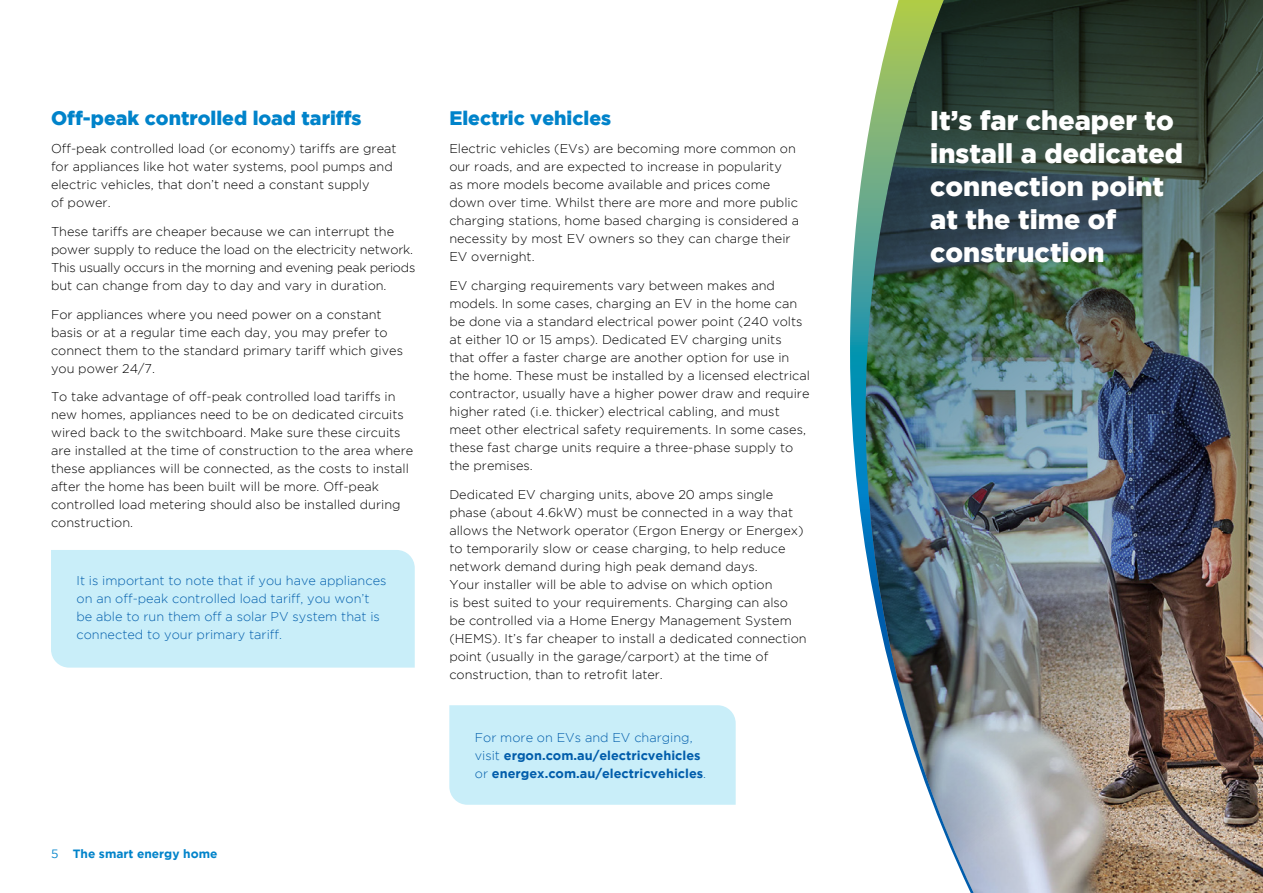
<style>
.page{position:relative;width:1263px;height:893px;background:#fff}
.page>*{position:absolute;margin:0;border:0;box-sizing:border-box;transform-origin:0 0}
.t1{font:900 27px/33px "Gotham";color:#fff}
.t2{font:900 19.5px "Gotham";color:#0083ca}
.t3{font:300 12.75px/18px "Gotham";color:#000}
.t4{font:300 12.75px/18px "Gotham";color:#015dab}
.t5{font:700 12.75px/18px "Gotham";color:#015dab}
.t6{font:700 12px "Gotham";color:#0083ca}
.s1{font-weight:400}
.s2{font-weight:300}
</style>
<div class="page">
<svg style="left:850px;top:148px;width:16px;height:404px"></svg>
<img style="left:866px;top:0;width:397px;height:893px">
<div style="left:51px;top:550px;width:364px;height:118px;background:#c9eef9"></div>
<div style="left:449px;top:705px;width:287px;height:100px;background:#c9eef9"></div>
<h2 class="t2" style="left:51px;top:107px;width:312px">Off-peak controlled load tariffs</h2>
<p class="t3" style="left:51px;top:140px;width:347px">Off-peak controlled load (or economy) tariffs are great for appliances like hot water systems, pool pumps and electric vehicles, that don’t need a constant supply<br>of power.</p>
<p class="t3" style="left:51px;top:222px;width:366px">These tariffs are cheaper because we can interrupt the power supply to reduce the load on the electricity network.<br>This usually occurs in the morning and evening peak periods but can change from day to day and vary in duration.</p>
<p class="t3" style="left:51px;top:305px;width:353px">For appliances where you need power on a constant basis or at a regular time each day, you may prefer to connect them to the standard primary tariff which gives you power 24/7.</p>
<p class="t3" style="left:51px;top:388px;width:364px">To take advantage of off-peak controlled load tariffs in new homes, appliances need to be on dedicated circuits wired back to the switchboard. Make sure these circuits are installed at the time of construction to the area where these appliances will be connected, as the costs to install after the home has been built will be more. Off-peak controlled load metering should also be installed during construction.</p>
<p class="t4" style="left:77px;top:571px;width:311px">It is important to note that if you have appliances on an off-peak controlled load tariff, you won’t be able to run them off a solar PV system that is connected to your primary tariff.</p>
<p class="t6" style="left:51px;top:847px;width:168px"><span class="s1">5</span> The smart energy home</p>
<h2 class="t2" style="left:449px;top:107px;width:163px">Electric vehicles</h2>
<p class="t3" style="left:449px;top:140px;width:351px">Electric vehicles (EVs) are becoming more common on our roads, and are expected to increase in popularity<br>as more models become available and prices come down over time. Whilst there are more and more public charging stations, home based charging is considered a necessity by most EV owners so they can charge their EV overnight.</p>
<p class="t3" style="left:449px;top:276px;width:362px">EV charging requirements vary between makes and models. In some cases, charging an EV in the home can be done via a standard electrical power point (240 volts at either 10 or 15 amps). Dedicated EV charging units that offer a faster charge are another option for use in the home. These must be installed by a licensed electrical contractor, usually have a higher power draw and require higher rated (i.e. thicker) electrical cabling, and must meet other electrical safety requirements. In some cases, these fast charge units require a three-phase supply to the premises.</p>
<p class="t3" style="left:449px;top:485px;width:359px">Dedicated EV charging units, above 20 amps single phase (about 4.6kW) must be connected in a way that allows the Network operator (Ergon Energy or Energex) to temporarily slow or cease charging, to help reduce network demand during high peak demand days.<br>Your installer will be able to advise on which option<br>is best suited to your requirements. Charging can also be controlled via a Home Energy Management System (HEMS). It’s far cheaper to install a dedicated connection point (usually in the garage/carport) at the time of construction, than to retrofit later.</p>
<p class="t5" style="left:475px;top:728px;width:233px"><span class="s2">For more on EVs and EV charging, visit</span> ergon.com.au/electricvehicles <span class="s2">or</span> energex.com.au/electricvehicles<span class="s2">.</span></p>
<h1 class="t1" style="left:930px;top:104px;width:254px">It’s far cheaper to install a dedicated connection point at the time of construction</h1>
</div>
